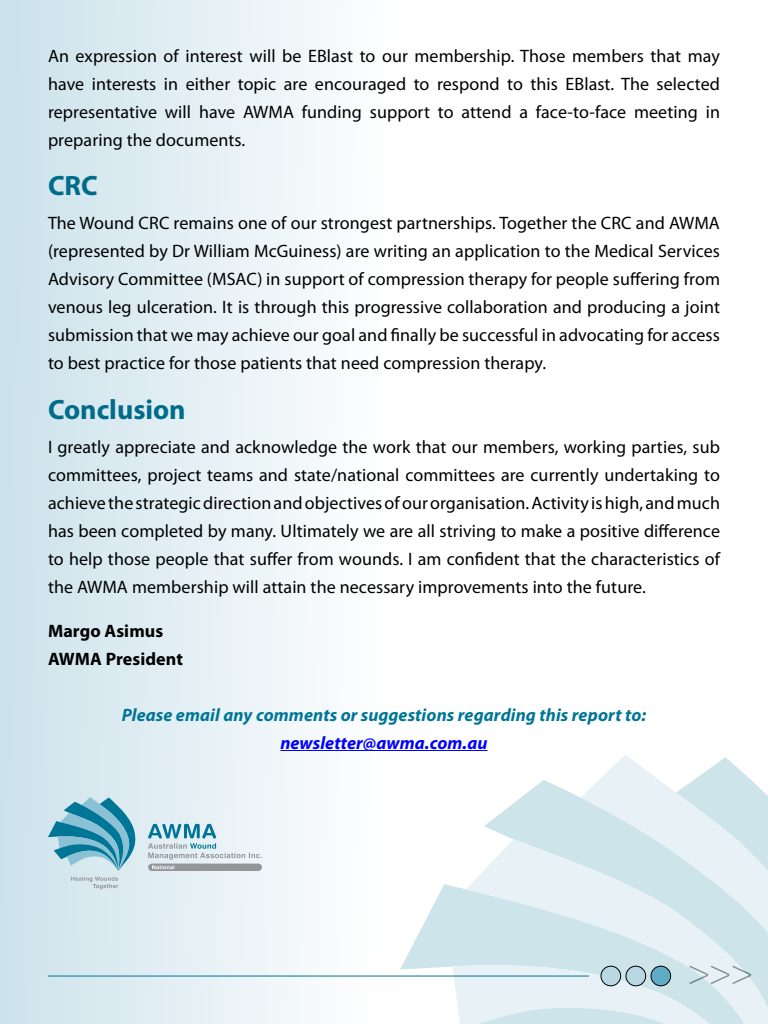
<style>
.page{position:relative;width:768px;height:1024px;background:#fff}
.page>*{position:absolute;margin:0;border:0;box-sizing:border-box;transform-origin:0 0}
.t1{font:100 36px "Helvetica Neue";color:#808080}
.t2{font:700 28px "Myriad Pro";color:#006c8b}
.t3{font:18px/28px "Myriad Pro";letter-spacing:.005em;color:#000;text-align:justify}
.t4{font:italic 700 18px "Myriad Pro";letter-spacing:.005em;color:#007697}
.t5{font:700 18px/28px "Myriad Pro";letter-spacing:.005em;color:#000}
.t6{font:italic 700 18px "Myriad Pro";letter-spacing:.005em;color:#00f}
</style>
<div class="page">
<div style="left:0;top:0;width:402px;height:1024px;background:linear-gradient(to right,#cbe2eb,#fff)"></div>
<hr style="left:280px;top:750px;width:208px;height:1px;background:#00f">
<svg style="left:400px;top:884px;width:31px;height:140px"></svg>
<svg style="left:431px;top:757px;width:337px;height:267px"></svg>
<div style="left:626px;top:966px;width:20px;height:20px;background:#b9d8e4;border-radius:50%"></div>
<div style="left:626px;top:966px;width:20px;height:20px;border:1px solid #000;border-radius:50%"></div>
<div style="left:601px;top:966px;width:20px;height:20px;background:#b9d8e4;border-radius:50%"></div>
<div style="left:601px;top:966px;width:20px;height:20px;border:1px solid #000;border-radius:50%"></div>
<div style="left:651px;top:966px;width:20px;height:20px;background:#5eadc5;border-radius:50%"></div>
<div style="left:651px;top:966px;width:20px;height:20px;border:1px solid #000;border-radius:50%"></div>
<hr style="left:48px;top:976px;width:541px;height:1px;background:#007697">
<div style="left:148px;top:864px;width:114px;height:7px;background:#939598;border-radius:4px"></div>
<svg style="left:48px;top:797px;width:88px;height:92px;background:#88bece"></svg>
<svg style="left:148px;top:824px;width:114px;height:45px;background:#bfd3da"></svg>
<p class="t3" style="left:48px;top:41px;width:674px">An expression of interest will be EBlast to our membership. Those members that may have interests in either topic are encouraged to respond to this EBlast. The selected representative will have AWMA funding support to attend a face-to-face meeting in preparing the documents.</p>
<h2 class="t2" style="left:48px;top:167px;width:51px">CRC</h2>
<p class="t3" style="left:48px;top:209px;width:674px">The Wound CRC remains one of our strongest partnerships. Together the CRC and AWMA (represented by Dr William McGuiness) are writing an application to the Medical Services Advisory Committee (MSAC) in support of compression therapy for people suffering from venous leg ulceration. It is through this progressive collaboration and producing a joint submission that we may achieve our goal and finally be successful in advocating for access to best practice for those patients that need compression therapy.</p>
<h2 class="t2" style="left:48px;top:391px;width:139px">Conclusion</h2>
<p class="t3" style="left:48px;top:432px;width:674px">I greatly appreciate and acknowledge the work that our members, working parties, sub committees, project teams and state/national committees are currently undertaking to achieve the strategic direction and objectives of our organisation. Activity is high, and much has been completed by many. Ultimately we are all striving to make a positive difference to help those people that suffer from wounds. I am confident that the characteristics of the AWMA membership will attain the necessary improvements into the future.</p>
<p class="t5" style="left:48px;top:616px;width:137px">Margo Asimus<br>AWMA President</p>
<p class="t4" style="left:122px;top:703px;width:526px">Please email any comments or suggestions regarding this report to:</p>
<p class="t6" style="left:280px;top:731px;width:209px">newsletter@awma.com.au</p>
<h1 class="t1" style="left:688px;top:950px;width:66px">&gt;&gt;&gt;</h1>
</div>
